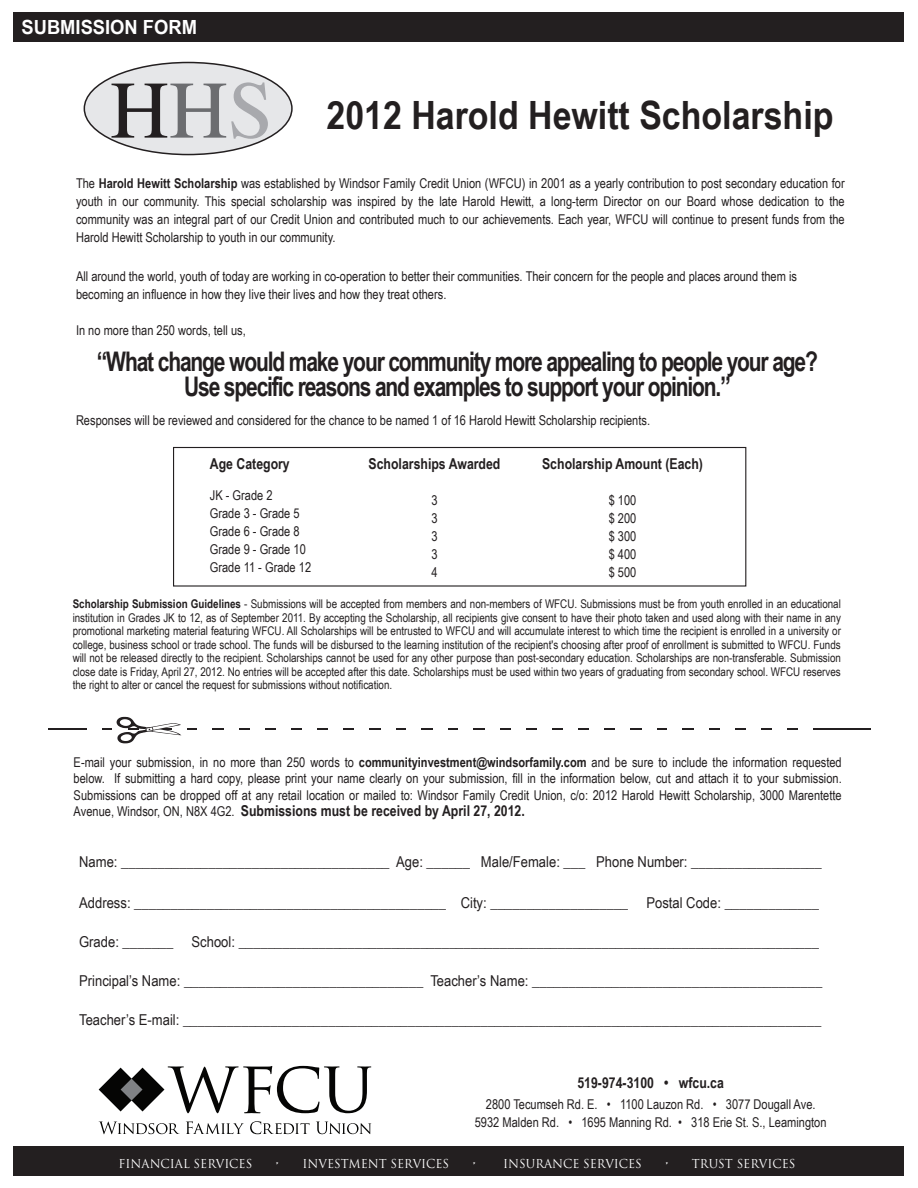
<style>
.page{position:relative;width:918px;height:1188px;background:#fff}
.page>*{position:absolute;margin:0;border:0;box-sizing:border-box;transform-origin:0 0}
.t1{font:700 39px "Arial Narrow";color:#231f20;scale:1.06 1}
.t2{font:700 27px/25.5px "Arial Narrow";letter-spacing:-.045em;color:#231f20;text-align:center;scale:.95 1}
.t3{font:700 19.5px "Arial Narrow";color:#fff;scale:1.15 1}
.t4{font:15px "Arial Narrow";color:#231f20;scale:1.06 1}
.t5{font:700 15px "Arial Narrow";color:#231f20}
.t6{font:13.5px/18px "Arial Narrow";color:#231f20;text-align:justify}
.t7{font:12px/13.5px "Arial Narrow";color:#231f20;text-align:justify}
.t8{font:12px "Trajan Pro";color:#fff}
.s1{font-weight:700}
.s2{font-weight:400;font-size:13.5px}
</style>
<div class="page">
<div style="left:14px;top:12px;width:890px;height:30px;background:#231f20"></div>
<div style="left:14px;top:1146px;width:890px;height:30px;background:#231f20"></div>
<hr style="left:48px;top:729px;width:823px;height:1px;background:#231f20">
<div style="left:87px;top:724px;width:15px;height:12px;background:#fff"></div>
<div style="left:198px;top:724px;width:14px;height:12px;background:#fff"></div>
<div style="left:224px;top:724px;width:15px;height:12px;background:#fff"></div>
<div style="left:250px;top:724px;width:14px;height:12px;background:#fff"></div>
<div style="left:276px;top:724px;width:15px;height:12px;background:#fff"></div>
<div style="left:302px;top:724px;width:15px;height:12px;background:#fff"></div>
<div style="left:329px;top:724px;width:14px;height:12px;background:#fff"></div>
<div style="left:354px;top:724px;width:15px;height:12px;background:#fff"></div>
<div style="left:381px;top:724px;width:14px;height:12px;background:#fff"></div>
<div style="left:406px;top:724px;width:15px;height:12px;background:#fff"></div>
<div style="left:433px;top:724px;width:15px;height:12px;background:#fff"></div>
<div style="left:459px;top:724px;width:14px;height:12px;background:#fff"></div>
<div style="left:485px;top:724px;width:15px;height:12px;background:#fff"></div>
<div style="left:511px;top:724px;width:15px;height:12px;background:#fff"></div>
<div style="left:537px;top:724px;width:15px;height:12px;background:#fff"></div>
<div style="left:563px;top:724px;width:15px;height:12px;background:#fff"></div>
<div style="left:590px;top:724px;width:14px;height:12px;background:#fff"></div>
<div style="left:615px;top:724px;width:15px;height:12px;background:#fff"></div>
<div style="left:642px;top:724px;width:14px;height:12px;background:#fff"></div>
<div style="left:667px;top:724px;width:15px;height:12px;background:#fff"></div>
<div style="left:694px;top:724px;width:15px;height:12px;background:#fff"></div>
<div style="left:720px;top:724px;width:14px;height:12px;background:#fff"></div>
<div style="left:746px;top:724px;width:15px;height:12px;background:#fff"></div>
<div style="left:772px;top:724px;width:15px;height:12px;background:#fff"></div>
<div style="left:798px;top:724px;width:15px;height:12px;background:#fff"></div>
<div style="left:113px;top:724px;width:15px;height:12px;background:#fff"></div>
<div style="left:172px;top:724px;width:15px;height:12px;background:#fff"></div>
<svg style="left:117px;top:717px;width:64px;height:26px"></svg>
<div style="left:84px;top:63px;width:208px;height:92px;background:#e6e7e9;border-radius:50%"></div>
<div style="left:84px;top:62px;width:209px;height:93px;border:2px solid #231f20;border-radius:50%"></div>
<svg style="left:112px;top:82px;width:156px;height:57px"></svg>
<div style="left:173px;top:447px;width:573px;height:140px;border:1px solid #231f20"></div>
<svg style="left:99px;top:1121px;width:81px;height:13px"></svg>
<svg style="left:186px;top:1121px;width:58px;height:13px"></svg>
<svg style="left:250px;top:1121px;width:60px;height:13px"></svg>
<svg style="left:316px;top:1121px;width:55px;height:13px"></svg>
<svg style="left:99px;top:1066px;width:272px;height:47px"></svg>
<h3 class="t3" style="left:22px;top:12px;width:154px">SUBMISSION FORM</h3>
<h1 class="t1" style="left:327px;top:86px;width:480px">2012 Harold Hewitt Scholarship</h1>
<p class="t6" style="left:76px;top:174px;width:770px">The <span class="s1">Harold Hewitt Scholarship</span> was established by Windsor Family Credit Union (WFCU) in 2001 as a yearly contribution to post secondary education for youth in our community. This special scholarship was inspired by the late Harold Hewitt, a long-term Director on our Board whose dedication to the community was an integral part of our Credit Union and contributed much to our achievements. Each year, WFCU will continue to present funds from the Harold Hewitt Scholarship to youth in our community.</p>
<p class="t6" style="left:76px;top:266px;width:723px">All around the world, youth of today are working in co-operation to better their communities. Their concern for the people and places around them is becoming an influence in how they live their lives and how they treat others.</p>
<p class="t6" style="left:76px;top:320px;width:171px">In no more than 250 words, tell us,</p>
<h2 class="t2" style="left:97px;top:347px;width:760px">“What change would make your community more appealing to people your age?<br>Use specific reasons and examples to support your opinion.”</h2>
<p class="t6" style="left:76px;top:410px;width:576px">Responses will be reviewed and considered for the chance to be named 1 of 16 Harold Hewitt Scholarship recipients.</p>
<p class="t5" style="left:210px;top:452px;width:81px">Age Category</p>
<p class="t6" style="left:210px;top:486px;width:103px;text-align:left">JK - Grade 2<br>Grade 3 - Grade 5<br>Grade 6 - Grade 8<br>Grade 9 - Grade 10<br>Grade 11 - Grade 12</p>
<p class="t5" style="left:369px;top:452px;width:133px">Scholarships Awarded</p>
<p class="t6" style="left:431px;top:490px;width:8px">3<br>3<br>3<br>3<br>4</p>
<p class="t5" style="left:542px;top:452px;width:162px">Scholarship Amount (Each)</p>
<p class="t6" style="left:609px;top:490px;width:29px">$ 100 $ 200 $ 300 $ 400 $ 500</p>
<p class="t7" style="left:73px;top:597px;width:770px"><span class="s1">Scholarship Submission Guidelines</span> - Submissions will be accepted from members and non-members of WFCU. Submissions must be from youth enrolled in an educational institution in Grades JK to 12, as of September 2011. By accepting the Scholarship, all recipients give consent to have their photo taken and used along with their name in any promotional marketing material featuring WFCU. All Scholarships will be entrusted to WFCU and will accumulate interest to which time the recipient is enrolled in a university or college, business school or trade school. The funds will be disbursed to the learning institution of the recipient's choosing after proof of enrollment is submitted to WFCU. Funds will not be released directly to the recipient. Scholarships cannot be used for any other purpose than post-secondary education. Scholarships are non-transferable. Submission close date is Friday, April 27, 2012. No entries will be accepted after this date. Scholarships must be used within two years of graduating from secondary school. WFCU reserves the right to alter or cancel the request for submissions without notification.</p>
<p class="t6" style="left:74px;top:753px;width:770px;line-height:16.5px">E-mail your submission, in no more than 250 words to <span class="s1">communityinvestment@windsorfamily.com</span> and be sure to include the information requested below. If submitting a hard copy, please print your name clearly on your submission, fill in the information below, cut and attach it to your submission.<br>Submissions can be dropped off at any retail location or mailed to: Windsor Family Credit Union, c/o: 2012 Harold Hewitt Scholarship, 3000 Marentette</p>
<p class="t5" style="left:74px;top:800px;width:453px"><span class="s2">Avenue, Windsor, ON, N8X 4G2.</span> Submissions must be received by April 27, 2012.</p>
<p class="t4" style="left:79px;top:851px;width:702px">Name: _____________________________________ Age: ______ Male/Female: ___ Phone Number: __________________</p>
<p class="t4" style="left:79px;top:892px;width:699px">Address: ___________________________________________ City: ___________________ Postal Code: _____________</p>
<p class="t4" style="left:79px;top:931px;width:700px">Grade: _______ School: ________________________________________________________________________________</p>
<p class="t4" style="left:79px;top:970px;width:703px">Principal’s Name: _________________________________ Teacher’s Name: ________________________________________</p>
<p class="t4" style="left:79px;top:1009px;width:702px">Teacher’s E-mail: ________________________________________________________________________________________</p>
<p class="t5" style="left:577px;top:1071px;width:148px">519-974-3100 • wfcu.ca</p>
<p class="t6" style="left:475px;top:1094px;width:353px;text-align:center">2800 Tecumseh Rd. E. • 1100 Lauzon Rd. • 3077 Dougall Ave.<br>5932 Malden Rd. • 1695 Manning Rd. • 318 Erie St. S., Leamington</p>
<p class="t8" style="left:119px;top:1156px;width:135px">FINANCIAL SERVICES</p>
<p class="t8" style="left:275px;top:1156px;width:176px">• INVESTMENT SERVICES</p>
<p class="t8" style="left:472px;top:1156px;width:172px">• INSURANCE SERVICES</p>
<p class="t8" style="left:664px;top:1156px;width:132px">• TRUST SERVICES</p>
</div>
